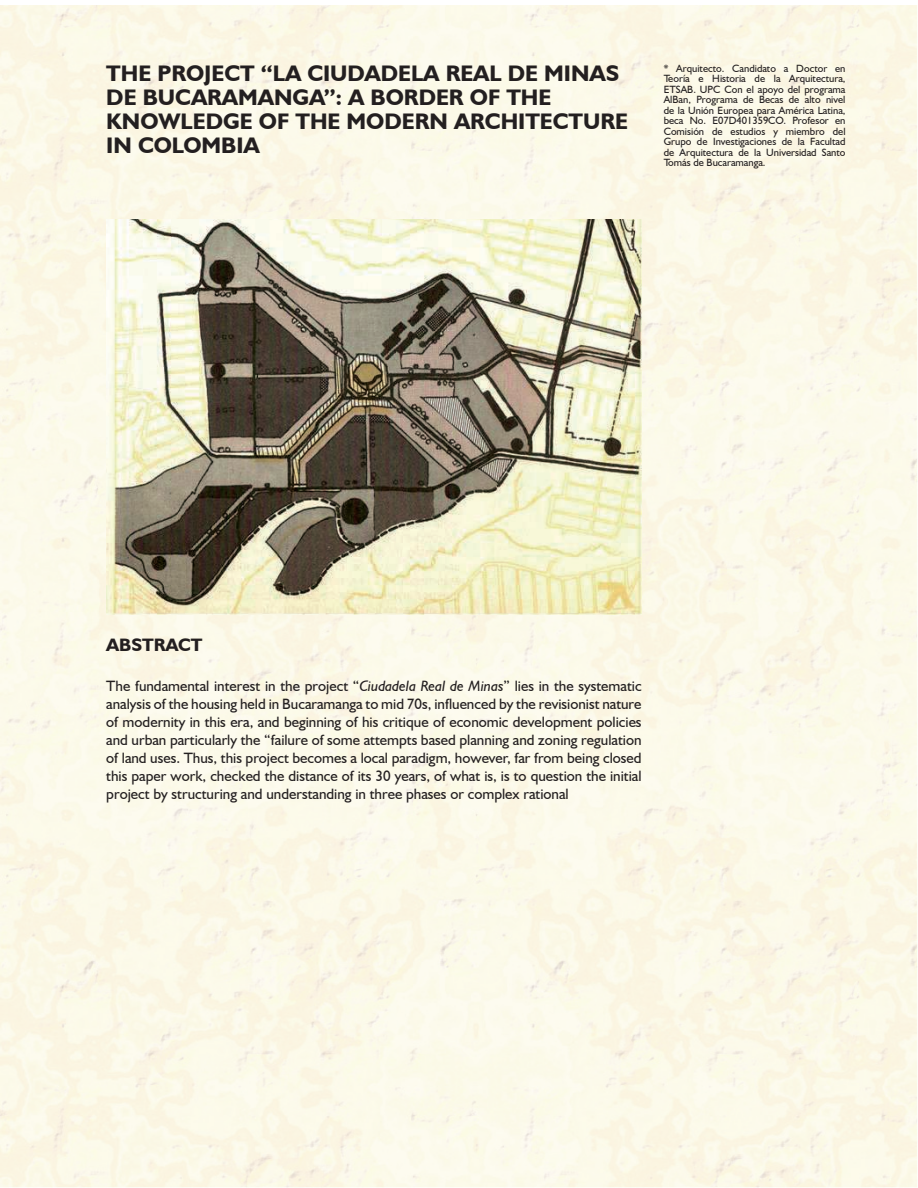
<style>
.page{position:relative;width:918px;height:1188px;background:#fff}
.page>*{position:absolute;margin:0;border:0;box-sizing:border-box;transform-origin:0 0}
.t1{font:700 22.5px/24px "Humanist 521 BT";color:#231f20}
.t2{font:700 18px "Humanist 521 BT";color:#231f20}
.t3{font:15px/18px "Humanist 521 BT";color:#231f20;text-align:justify}
.t4{font:10.5px/10.5px "Humanist 521 BT";color:#231f20;text-align:justify}
.s1{font-style:italic}
</style>
<div class="page">
<div style="left:0;top:6px;width:917px;height:1182px;background:#fbf9e9"></div>
<img style="left:106px;top:220px;width:536px;height:394px">
<h1 class="t1" style="left:106px;top:61px;width:523px">THE PROJECT “LA CIUDADELA REAL DE MINAS<br>DE BUCARAMANGA”: A BORDER OF THE<br>KNOWLEDGE OF THE MODERN ARCHITECTURE<br>IN COLOMBIA</h1>
<p class="t4" style="left:664px;top:63px;width:183px">* Arquitecto. Candidato a Doctor en Teoría e Historia de la Arquitectura, ETSAB. UPC Con el apoyo del programa AlBan, Programa de Becas de alto nivel de la Unión Europea para América Latina, beca No. E07D401359CO. Profesor en Comisión de estudios y miembro del Grupo de Investigaciones de la Facultad de Arquitectura de la Universidad Santo Tomás de Bucaramanga.</p>
<p class="t2" style="left:106px;top:634px;width:98px">ABSTRACT</p>
<p class="t3" style="left:106px;top:676px;width:537px">The fundamental interest in the project “<span class="s1">Ciudadela Real de Minas</span>” lies in the systematic analysis of the housing held in Bucaramanga to mid 70s, influenced by the revisionist nature of modernity in this era, and beginning of his critique of economic development policies and urban particularly the “failure of some attempts based planning and zoning regulation of land uses. Thus, this project becomes a local paradigm, however, far from being closed this paper work, checked the distance of its 30 years, of what is, is to question the initial project by structuring and understanding in three phases or complex rational</p>
</div>
